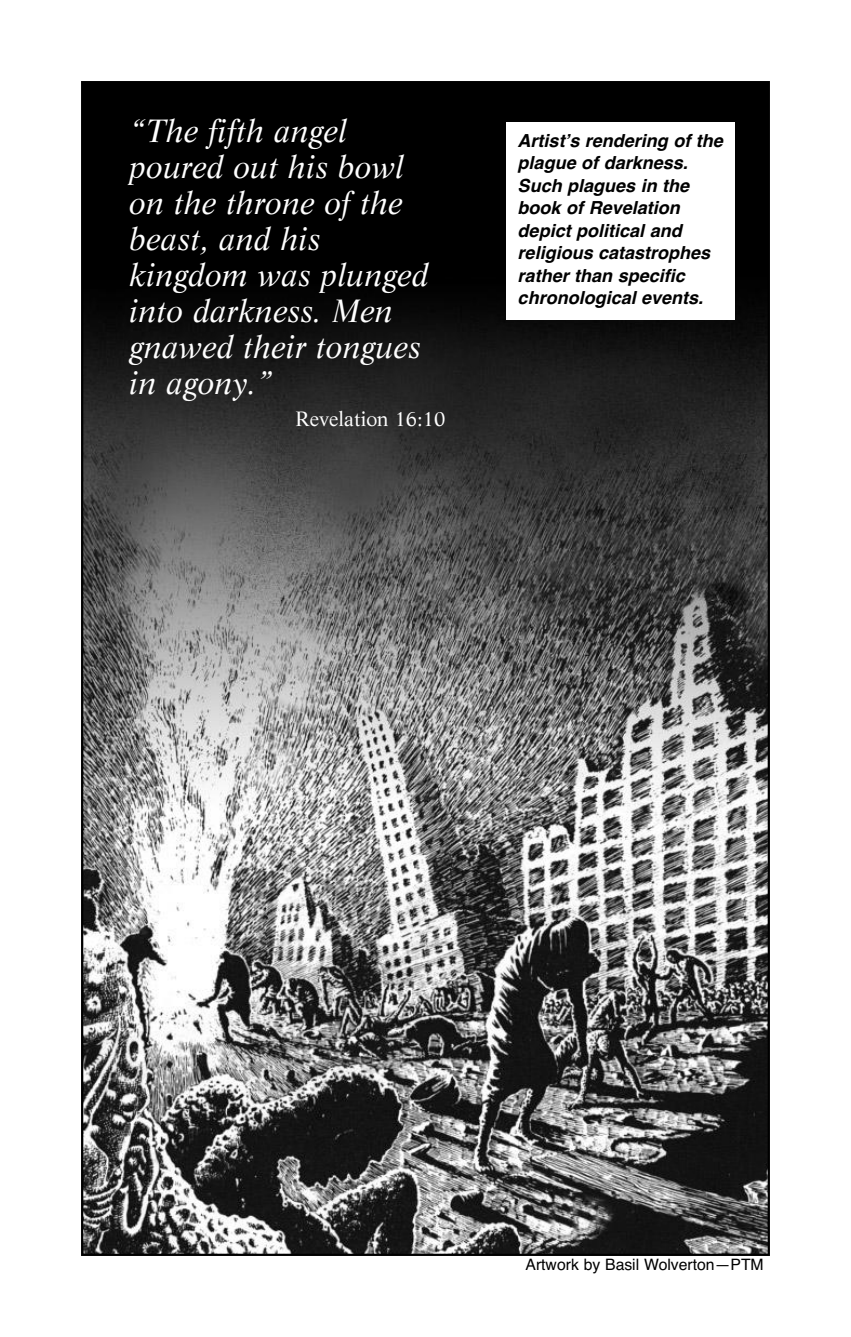
<style>
.page{position:relative;width:851px;height:1337px;background:#fff}
.page>*{position:absolute;margin:0;border:0;box-sizing:border-box;transform-origin:0 0}
.t1{font:italic 31.5px/36px "Life";color:#fff}
.t2{font:20.25px "Life";color:#fff}
.t3{font:italic 700 18px/22.5px "Helvetica";color:#000}
.t4{font:15.75px "Helvetica";color:#000}
</style>
<div class="page">
<img style="left:84px;top:84px;width:683px;height:1169px">
<div style="left:507px;top:122px;width:228px;height:198px;background:#fff"></div>
<h1 class="t1" style="left:129px;top:116px;width:301px">“The fifth angel poured out his bowl on the throne of the beast, and his kingdom was plunged into darkness. Men gnawed their tongues in agony.”</h1>
<p class="t2" style="left:295px;top:410px;width:151px">Revelation 16:10</p>
<p class="t3" style="left:517px;top:131px;width:207px">Artist’s rendering of the plague of darkness.<br>Such plagues in the book of Revelation depict political and religious catastrophes rather than specific chronological events.</p>
<p class="t4" style="left:525px;top:1258px;width:240px">Artwork by Basil Wolverton—PTM</p>
</div>
